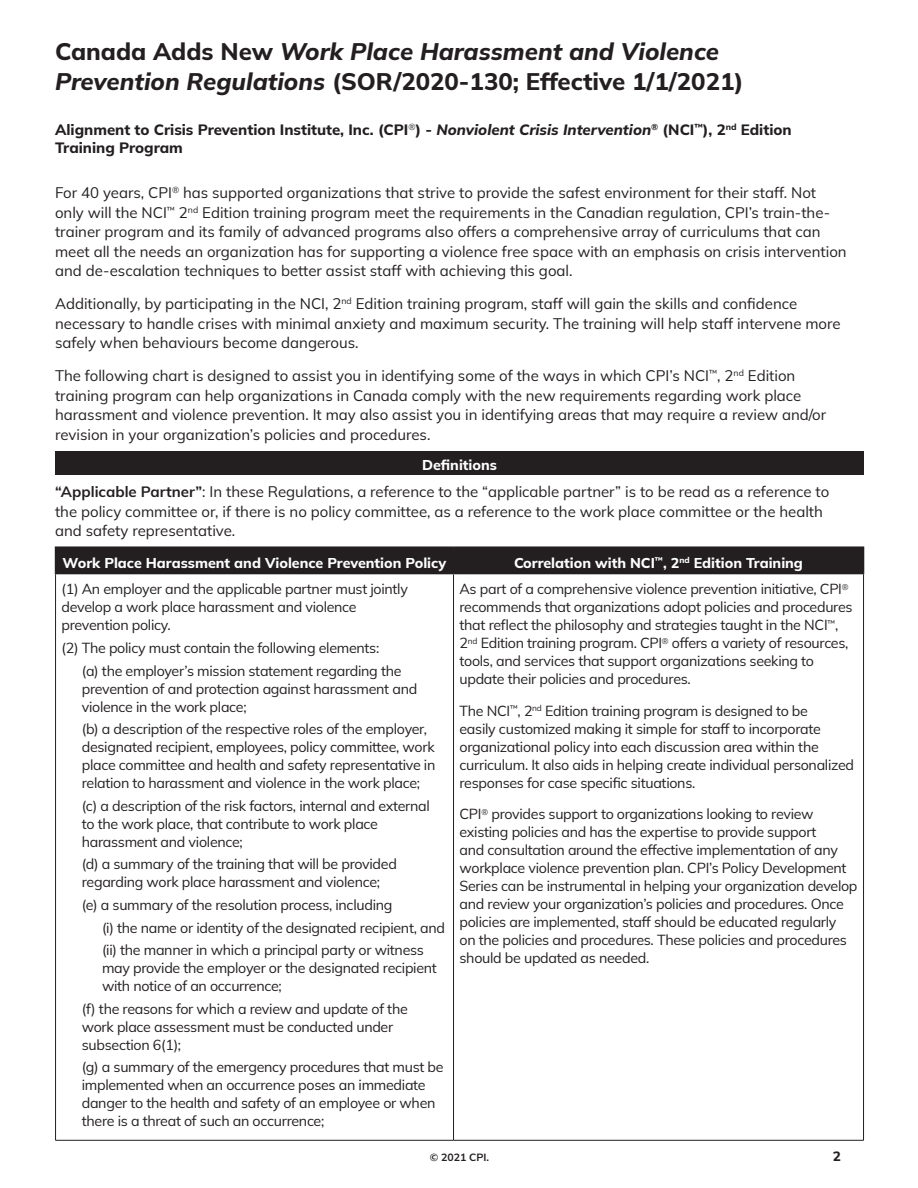
<style>
.page{position:relative;width:918px;height:1188px;background:#fff}
.page>*{position:absolute;margin:0;border:0;box-sizing:border-box;transform-origin:0 0}
.t1{font:italic 800 24px/30px "Mulish";color:#231f20}
.t2{font:15px/19.5px "Mulish";color:#231f20}
.t3{font:800 15px/18px "Mulish";color:#231f20}
.t4{font:14.25px/18px "Mulish";letter-spacing:-.02em;color:#231f20}
.t5{font:800 14.25px "Mulish";color:#fff}
.t6{font:800 13.5px "Mulish";color:#231f20}
.t7{font:700 10.5px "Mulish";color:#231f20}
.s1{font-style:normal}
.s2{font-style:italic}
.s3{font-weight:700}
</style>
<div class="page">
<hr style="left:55px;top:546px;width:399px;height:2px;background:#231f20">
<hr style="left:454px;top:546px;width:410px;height:2px;background:#231f20">
<div style="left:55px;top:547px;width:809px;height:26px;background:#231f20"></div>
<hr style="left:55px;top:573px;width:399px;height:1px;background:#231f20">
<hr style="left:454px;top:573px;width:410px;height:1px;background:#231f20">
<hr style="left:55px;top:574px;width:1px;height:566px;background:#231f20">
<hr style="left:453px;top:574px;width:1px;height:566px;background:#231f20">
<hr style="left:863px;top:574px;width:1px;height:566px;background:#231f20">
<hr style="left:55px;top:1140px;width:399px;height:1px;background:#231f20">
<hr style="left:454px;top:1140px;width:410px;height:1px;background:#231f20">
<div style="left:55px;top:452px;width:809px;height:23px;background:#231f20"></div>
<h1 class="t1" style="left:55px;top:36px;width:690px"><span class="s1">Canada Adds New</span> Work Place Harassment and Violence<br>Prevention Regulations <span class="s1">(SOR/2020-130; Effective 1/1/2021)</span></h1>
<p class="t3" style="left:55px;top:120px;width:738px">Alignment to Crisis Prevention Institute, Inc. (CPI<sup>®</sup>) - <span class="s2">Nonviolent Crisis Intervention</span><sup>®</sup> (NCI<sup>™</sup>), 2<sup>nd</sup> Edition<br>Training Program</p>
<p class="t2" style="left:55px;top:182px;width:793px">For 40 years, CPI<sup>®</sup> has supported organizations that strive to provide the safest environment for their staff. Not only will the NCI<sup>™</sup> 2<sup>nd</sup> Edition training program meet the requirements in the Canadian regulation, CPI’s train-the&shy;trainer program and its family of advanced programs also offers a comprehensive array of curriculums that can meet all the needs an organization has for supporting a violence free space with an emphasis on crisis intervention and de-escalation techniques to better assist staff with achieving this goal.</p>
<p class="t2" style="left:55px;top:293px;width:787px">Additionally, by participating in the NCI, 2<sup>nd</sup> Edition training program, staff will gain the skills and confidence necessary to handle crises with minimal anxiety and maximum security. The training will help staff intervene more safely when behaviours become dangerous.</p>
<p class="t2" style="left:55px;top:365px;width:773px">The following chart is designed to assist you in identifying some of the ways in which CPI’s NCI<sup>™</sup>, 2<sup>nd</sup> Edition training program can help organizations in Canada comply with the new requirements regarding work place harassment and violence prevention. It may also assist you in identifying areas that may require a review and/or revision in your organization’s policies and procedures.</p>
<p class="t5" style="left:422px;top:455px;width:76px">Definitions</p>
<p class="t2" style="left:55px;top:482px;width:776px"><span class="s3">“Applicable Partner”</span>: In these Regulations, a reference to the “applicable partner” is to be read as a reference to the policy committee or, if there is no policy committee, as a reference to the work place committee or the health and safety representative.</p>
<p class="t5" style="left:63px;top:553px;width:385px">Work Place Harassment and Violence Prevention Policy</p>
<p class="t5" style="left:514px;top:553px;width:290px">Correlation with NCI<sup>™</sup>, 2<sup>nd</sup> Edition Training</p>
<p class="t4" style="left:62px;top:580px;width:348px">(1) An employer and the applicable partner must jointly develop a work place harassment and violence prevention policy.</p>
<p class="t4" style="left:82px;top:636px;width:321px;line-height:22.6px;text-indent:-20px">(2) The policy must contain the following elements:<br>(a) the employer’s mission statement regarding the</p>
<p class="t4" style="left:82px;top:679px;width:337px">prevention of and protection against harassment and violence in the work place;</p>
<p class="t4" style="left:82px;top:720px;width:355px">(b) a description of the respective roles of the employer, designated recipient, employees, policy committee, work place committee and health and safety representative in relation to harassment and violence in the work place;</p>
<p class="t4" style="left:82px;top:796px;width:350px">(c) a description of the risk factors, internal and external to the work place, that contribute to work place harassment and violence;</p>
<p class="t4" style="left:82px;top:855px;width:317px">(d) a summary of the training that will be provided regarding work place harassment and violence;</p>
<p class="t4" style="left:102px;top:893px;width:345px;line-height:22.6px;text-indent:-20px">(e) a summary of the resolution process, including<br>(i) the name or identity of the designated recipient, and (ii) the manner in which a principal party or witness</p>
<p class="t4" style="left:102px;top:959px;width:336px">may provide the employer or the designated recipient with notice of an occurrence;</p>
<p class="t4" style="left:82px;top:999px;width:328px">(f) the reasons for which a review and update of the work place assessment must be conducted under subsection 6(1);</p>
<p class="t4" style="left:82px;top:1058px;width:363px">(g) a summary of the emergency procedures that must be implemented when an occurrence poses an immediate danger to the health and safety of an employee or when there is a threat of such an occurrence;</p>
<p class="t4" style="left:460px;top:580px;width:395px">As part of a comprehensive violence prevention initiative, CPI<sup>® </sup>recommends that organizations adopt policies and procedures that reflect the philosophy and strategies taught in the NCI<sup>™</sup>, 2<sup>nd</sup> Edition training program. CPI<sup>®</sup> offers a variety of resources, tools, and services that support organizations seeking to update their policies and procedures.</p>
<p class="t4" style="left:460px;top:701px;width:396px">The NCI<sup>™</sup>, 2<sup>nd</sup> Edition training program is designed to be<br>easily customized making it simple for staff to incorporate organizational policy into each discussion area within the curriculum. It also aids in helping create individual personalized responses for case specific situations.</p>
<p class="t4" style="left:460px;top:805px;width:399px">CPI<sup>®</sup> provides support to organizations looking to review existing policies and has the expertise to provide support<br>and consultation around the effective implementation of any workplace violence prevention plan. CPI’s Policy Development Series can be instrumental in helping your organization develop and review your organization’s policies and procedures. Once policies are implemented, staff should be educated regularly<br>on the policies and procedures. These policies and procedures should be updated as needed.</p>
<p class="t7" style="left:430px;top:1150px;width:61px">© 2021 CPI.</p>
<p class="t6" style="left:833px;top:1147px;width:10px">2</p>
</div>
